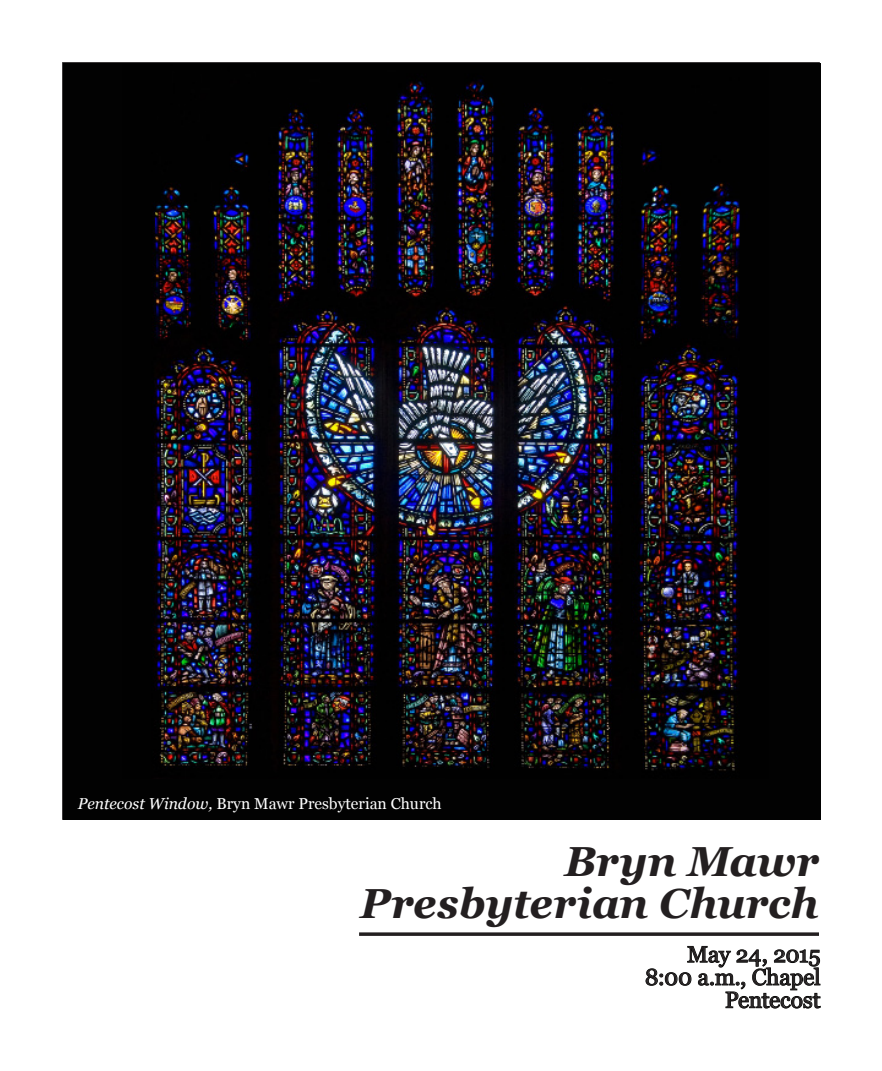
<style>
.page{position:relative;width:882px;height:1071px;background:#fff}
.page>*{position:absolute;margin:0;border:0;box-sizing:border-box;transform-origin:0 0}
.t1{font:italic 700 42px/42px "Georgia";letter-spacing:-.005em;color:#231f20;text-align:right}
.t2{font:22.75px "Georgia";letter-spacing:-.01em;color:#231f20}
.t3{font:15.75px "Georgia";color:#fff}
.s1{font-style:italic}
</style>
<div class="page">
<svg style="left:359px;top:932px;width:460px;height:4px;background:#3e3a3b"></svg>
<svg style="left:645px;top:946px;width:176px;height:63px"></svg>
<div style="left:63px;top:63px;width:758px;height:757px;background:#020202"></div>
<img style="left:154px;top:79px;width:586px;height:692px">
<p class="t3" style="left:78px;top:795px;width:366px"><span class="s1">Pentecost Window,</span> Bryn Mawr Presbyterian Church</p>
<h1 class="t1" style="left:360px;top:840px;width:460px">Bryn Mawr<br>Presbyterian Church</h1>
<p class="t2" style="left:687px;top:941px;width:135px">May 24, 2015</p>
<p class="t2" style="left:645px;top:963px;width:177px">8:00 a.m., Chapel</p>
<p class="t2" style="left:725px;top:986px;width:97px">Pentecost</p>
</div>
